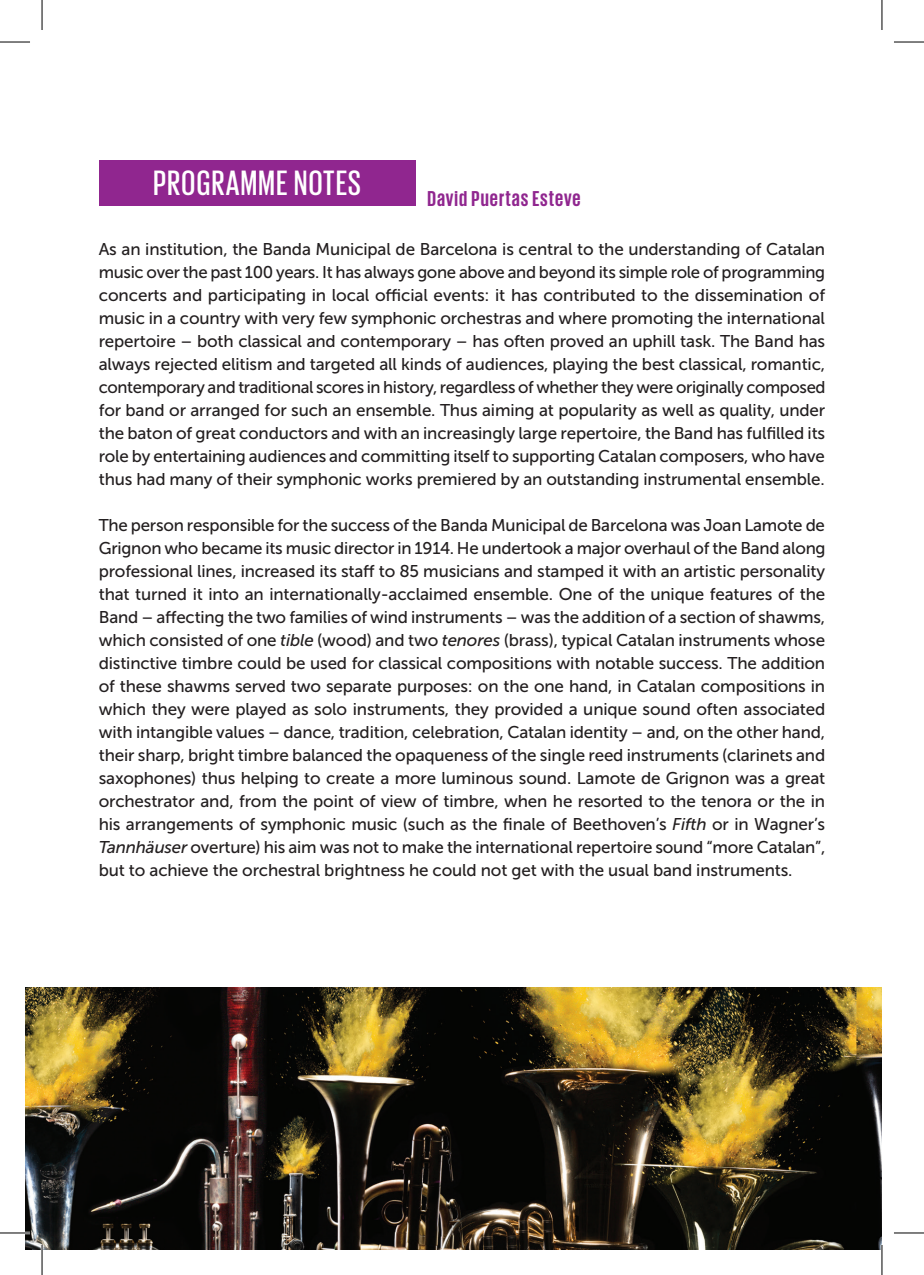
<style>
.page{position:relative;width:924px;height:1275px;background:#fff}
.page>*{position:absolute;margin:0;border:0;box-sizing:border-box;transform-origin:0 0}
.t1{font:500 36px "Giorgio Sans";letter-spacing:.04em;color:#fff}
.t2{font:700 22px "Giorgio Sans";letter-spacing:.045em;color:#90268f}
.t3{font:17px/23px "Museo Sans 500";letter-spacing:-.01em;color:#231f20;text-align:justify}
.s1{font-style:italic}
</style>
<div class="page">
<div style="left:99px;top:161px;width:316px;height:45px;background:#90268f"></div>
<img style="left:25px;top:987px;width:856px;height:263px">
<hr style="left:0;top:1231px;width:30px;height:3px;background:#fff">
<hr style="left:41px;top:1245px;width:2px;height:30px;background:#fff">
<hr style="left:880px;top:1245px;width:2px;height:30px;background:#fff">
<hr style="left:0;top:42px;width:30px;height:1px;background:#000">
<hr style="left:893px;top:42px;width:30px;height:1px;background:#000">
<hr style="left:0;top:1232px;width:30px;height:1px;background:#000">
<hr style="left:893px;top:1232px;width:30px;height:1px;background:#000">
<hr style="left:42px;top:0;width:1px;height:30px;background:#000">
<hr style="left:42px;top:1245px;width:1px;height:30px;background:#000">
<hr style="left:881px;top:0;width:1px;height:30px;background:#000">
<hr style="left:881px;top:1245px;width:1px;height:30px;background:#000">
<h1 class="t1" style="left:153px;top:165px;width:209px">PROGRAMME NOTES</h1>
<p class="t2" style="left:427px;top:187px;width:154px">David Puertas Esteve</p>
<p class="t3" style="left:99px;top:237px;width:728px">As an institution, the Banda Municipal de Barcelona is central to the understanding of Catalan music over the past 100 years. It has always gone above and beyond its simple role of programming concerts and participating in local official events: it has contributed to the dissemination of music in a country with very few symphonic orchestras and where promoting the international repertoire – both classical and contemporary – has often proved an uphill task. The Band has always rejected elitism and targeted all kinds of audiences, playing the best classical, romantic, contemporary and traditional scores in history, regardless of whether they were originally composed for band or arranged for such an ensemble. Thus aiming at popularity as well as quality, under the baton of great conductors and with an increasingly large repertoire, the Band has fulfilled its role by entertaining audiences and committing itself to supporting Catalan composers, who have thus had many of their symphonic works premiered by an outstanding instrumental ensemble.</p>
<p class="t3" style="left:99px;top:513px;width:728px">The person responsible for the success of the Banda Municipal de Barcelona was Joan Lamote de Grignon who became its music director in 1914. He undertook a major overhaul of the Band along professional lines, increased its staff to 85 musicians and stamped it with an artistic personality that turned it into an internationally-acclaimed ensemble. One of the unique features of the Band – affecting the two families of wind instruments – was the addition of a section of shawms, which consisted of one <span class="s1">tible</span> (wood) and two <span class="s1">tenores</span> (brass), typical Catalan instruments whose distinctive timbre could be used for classical compositions with notable success. The addition of these shawms served two separate purposes: on the one hand, in Catalan compositions in which they were played as solo instruments, they provided a unique sound often associated with intangible values – dance, tradition, celebration, Catalan identity – and, on the other hand, their sharp, bright timbre balanced the opaqueness of the single reed instruments (clarinets and saxophones) thus helping to create a more luminous sound. Lamote de Grignon was a great orchestrator and, from the point of view of timbre, when he resorted to the tenora or the in his arrangements of symphonic music (such as the finale of Beethoven’s <span class="s1">Fifth</span> or in Wagner’s <span class="s1">Tannhäuser</span> overture) his aim was not to make the international repertoire sound “more Catalan”, but to achieve the orchestral brightness he could not get with the usual band instruments.</p>
</div>
